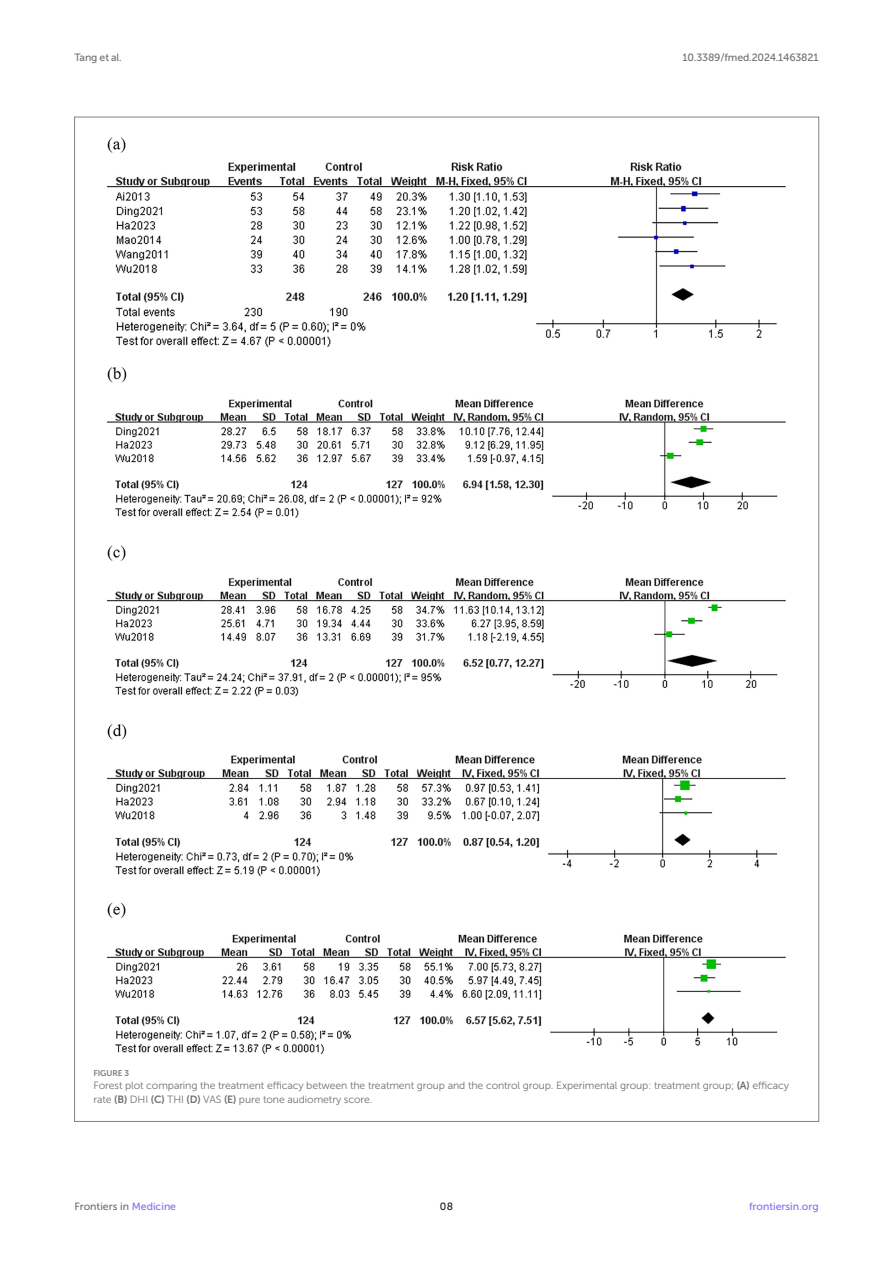
<style>
.page{position:relative;width:893px;height:1263px;background:#fff}
.page>*{position:absolute;margin:0;border:0;box-sizing:border-box;transform-origin:0 0}
.FIG_LEG{font:10.5px/13.5px "Museo Sans 300";letter-spacing:-.01em;color:#706f70}
.t1{font:10.5px "Museo Sans 500";letter-spacing:-.015em;color:#706f70}
.t2{font:10.5px "Museo Sans 500";color:#856df0}
.t3{font:10.5px "Museo Sans 500";color:#1b1c1b}
.FIG_HD{font:8.25px "Museo Sans 700";letter-spacing:-.01em;color:#7e7f7f}
.s1{font-family:"Museo Sans 700"}
.s2{color:#856df0}
</style>
<div class="page">
<img style="left:106px;top:137px;width:680px;height:918px">
<p class="t1" style="left:74px;top:51px;width:49px">Tang et al.</p>
<p class="t1" style="left:683px;top:51px;width:137px">10.3389/fmed.2024.1463821</p>
<p class="FIG_HD" style="left:94px;top:1068px;width:37px">FIGURE 3</p>
<p class="FIG_LEG" style="left:94px;top:1079px;width:697px">Forest plot comparing the treatment efficacy between the treatment group and the control group. Experimental group: treatment group; <span class="s1">(A)</span> efficacy rate <span class="s1">(B)</span> DHI <span class="s1">(C)</span> THI <span class="s1">(D)</span> VAS <span class="s1">(E)</span> pure tone audiometry score.</p>
<p class="t1" style="left:74px;top:1200px;width:103px">Frontiers in <span class="s2">Medicine</span></p>
<p class="t3" style="left:440px;top:1200px;width:15px">08</p>
<p class="t2" style="left:749px;top:1200px;width:71px">frontiersin.org</p>
</div>
